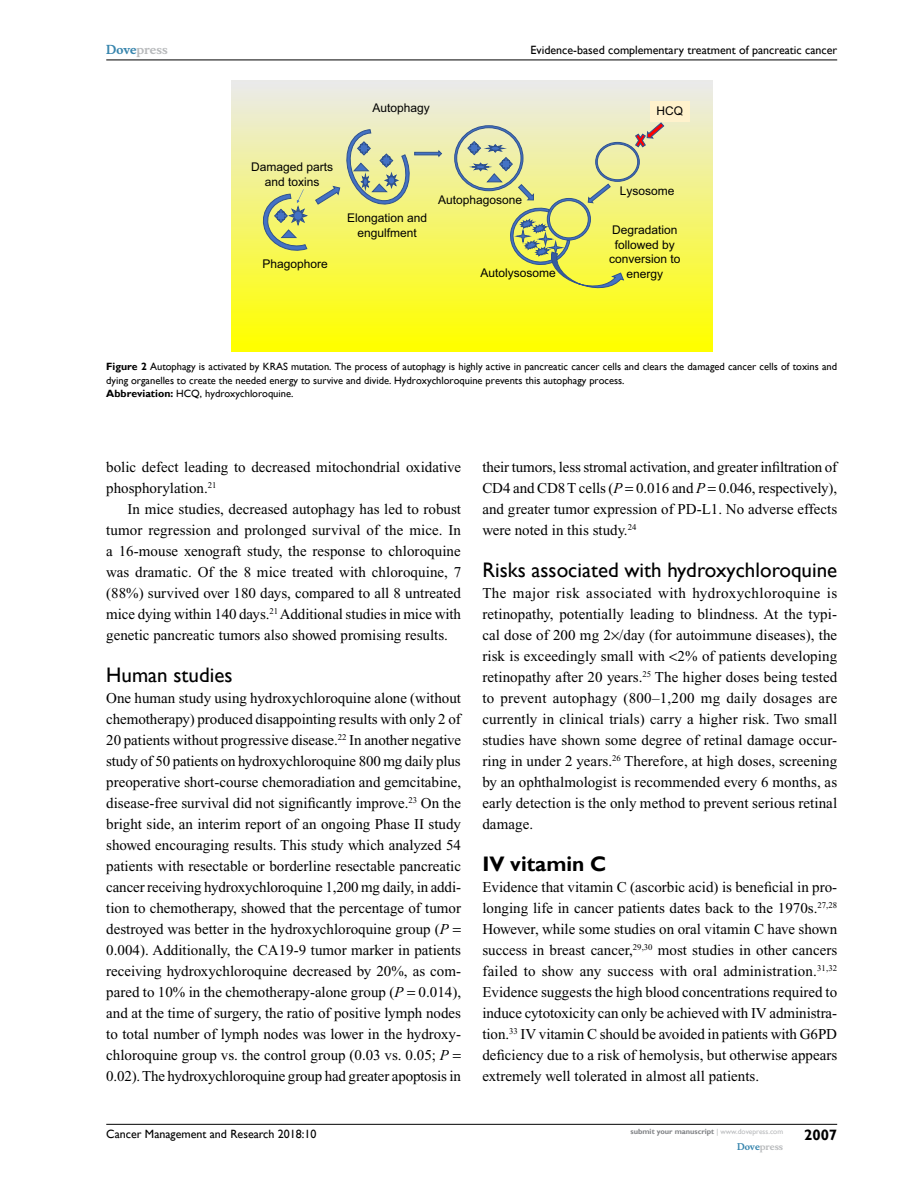
<style>
.page{position:relative;width:918px;height:1188px;background:#fff}
.page>*{position:absolute;margin:0;border:0;box-sizing:border-box;transform-origin:0 0}
.t1{font:21px "Gill Sans";color:#000}
.t2{font:700 21px "Gill Sans";color:#000}
.t3{font:15px/21px "Times New Roman";color:#000;text-align:justify}
.t4{font:700 15px "Gill Sans";color:#000}
.t5{font:12px/14.4px "Arial";color:#000;text-align:center}
.t6{font:12px "Gill Sans";color:#000}
.t7{font:700 12px "Musee";color:#b8babc}
.t8{font:10.5px/13.5px "Gill Sans";color:#000}
.t9{font:700 9px "Musee";color:#b8babc}
.t10{font:700 7.5px "Gill Sans";color:#808285}
.s1{color:#3785ad}
.s2{font-weight:700}
.s3{font-style:italic}
.s4{font-weight:400;color:#b8babc}
</style>
<div class="page">
<hr style="left:106px;top:1124px;width:731px;height:1px;background:#000">
<hr style="left:106px;top:60px;width:731px;height:1px;background:#000">
<div style="left:231px;top:81px;width:481px;height:270px;background:linear-gradient(to bottom,#eaeaec,#ff0)"></div>
<svg style="left:315px;top:129px;width:127px;height:80px;background:#d5db9f"></svg>
<div style="left:650px;top:101px;width:40px;height:21px;background:#fff2cc"></div>
<svg style="left:454px;top:122px;width:210px;height:168px;background:#e1e47e"></svg>
<svg style="left:259px;top:189px;width:48px;height:65px;background:#c1cc7f"></svg>
<p class="t7" style="left:106px;top:43px;width:63px"><span class="s1">Dove</span>press</p>
<p class="t5" style="left:372px;top:101px;width:59px">Autophagy</p>
<p class="t6" style="left:531px;top:43px;width:308px">Evidence-based complementary treatment of pancreatic cancer</p>
<p class="t5" style="left:657px;top:103px;width:28px">HCQ</p>
<p class="t5" style="left:251px;top:160px;width:84px">Damaged parts and toxins</p>
<p class="t5" style="left:262px;top:256px;width:67px">Phagophore</p>
<p class="t5" style="left:347px;top:211px;width:82px">Elongation and engulfment</p>
<p class="t5" style="left:438px;top:193px;width:86px">Autophagosone</p>
<p class="t5" style="left:480px;top:265px;width:77px">Autolysosome</p>
<p class="t5" style="left:620px;top:183px;width:56px">Lysosome</p>
<p class="t5" style="left:609px;top:223px;width:73px">Degradation followed by conversion to energy</p>
<p class="t8" style="left:106px;top:360px;width:732px"><span class="s2">Figure 2</span> Autophagy is activated by KRAS mutation. The process of autophagy is highly active in pancreatic cancer cells and clears the damaged cancer cells of toxins and dying organelles to create the needed energy to survive and divide. Hydroxychloroquine prevents this autophagy process.<br><span class="s2">Abbreviation:</span> HCQ, hydroxychloroquine.</p>
<p class="t3" style="left:106px;top:456px;width:356px">bolic defect leading to decreased mitochondrial oxidative phosphorylation.<sup>21</sup></p>
<p class="t3" style="left:106px;top:498px;width:357px;text-indent:21px">In mice studies, decreased autophagy has led to robust tumor regression and prolonged survival of the mice. In a 16-mouse xenograft study, the response to chloroquine was dramatic. Of the 8 mice treated with chloroquine, 7 (88%) survived over 180 days, compared to all 8 untreated mice dying within 140 days.<sup>21</sup> Additional studies in mice with genetic pancreatic tumors also showed promising results.</p>
<h1 class="t1" style="left:106px;top:662px;width:128px">Human studies</h1>
<p class="t3" style="left:106px;top:687px;width:356px;text-align:left">One human study using hydroxychloroquine alone (without chemotherapy) produced disappointing results with only 2 of 20 patients without progressive disease.<sup>22</sup> In another negative study of 50 patients on hydroxychloroquine 800 mg daily plus preoperative short-course chemoradiation and gemcitabine, disease-free survival did not significantly improve.<sup>23</sup> On the bright side, an interim report of an ongoing Phase II study showed encouraging results. This study which analyzed 54 patients with resectable or borderline resectable pancreatic cancer receiving hydroxychloroquine 1,200 mg daily, in addi&shy;tion to chemotherapy, showed that the percentage of tumor destroyed was better in the hydroxychloroquine group (<span class="s3">P </span>0.004). Additionally, the CA19-9 tumor marker in patients receiving hydroxychloroquine decreased by 20%, as com&shy;pared to 10% in the chemotherapy-alone group (<span class="s3">P</span> 0.014), and at the time of surgery, the ratio of positive lymph nodes to total number of lymph nodes was lower in the hydroxy&shy;chloroquine group vs. the control group (0.03 vs. 0.05; <span class="s3">P </span>0.02). The hydroxychloroquine group had greater apoptosis in</p>
<p class="t3" style="left:482px;top:456px;width:356px">their tumors, less stromal activation, and greater infiltration of CD4 and CD8 T cells (<span class="s3">P</span> 0.016 and <span class="s3">P</span> 0.046, respectively), and greater tumor expression of PD-L1. No adverse effects were noted in this study.<sup>24</sup></p>
<h1 class="t1" style="left:482px;top:557px;width:356px">Risks associated with hydroxychloroquine</h1>
<p class="t3" style="left:482px;top:582px;width:357px">The major risk associated with hydroxychloroquine is retinopathy, potentially leading to blindness. At the typi&shy;cal dose of 200 mg 2 /day (for autoimmune diseases), the risk is exceedingly small with 2% of patients developing retinopathy after 20 years.<sup>25</sup> The higher doses being tested to prevent autophagy (800–1,200 mg daily dosages are currently in clinical trials) carry a higher risk. Two small studies have shown some degree of retinal damage occur&shy;ring in under 2 years.<sup>26</sup> Therefore, at high doses, screening by an ophthalmologist is recommended every 6 months, as early detection is the only method to prevent serious retinal damage.</p>
<h1 class="t2" style="left:482px;top:851px;width:126px">IV vitamin C</h1>
<p class="t3" style="left:482px;top:876px;width:356px">Evidence that vitamin C (ascorbic acid) is beneficial in pro&shy;longing life in cancer patients dates back to the 1970s.<sup>27,28<br></sup>However, while some studies on oral vitamin C have shown success in breast cancer,<sup>29,30</sup> most studies in other cancers failed to show any success with oral administration.<sup>31,32<br></sup>Evidence suggests the high blood concentrations required to induce cytotoxicity can only be achieved with IV administra&shy;tion.<sup>33</sup> IV vitamin C should be avoided in patients with G6PD deficiency due to a risk of hemolysis, but otherwise appears extremely well tolerated in almost all patients.</p>
<p class="t6" style="left:106px;top:1127px;width:212px">Cancer Management and Research 2018:10</p>
<p class="t10" style="left:631px;top:1127px;width:154px">submit your manuscript <span class="s4">| www.dovepress.com</span></p>
<p class="t9" style="left:737px;top:1141px;width:48px"><span class="s1">Dove</span>press</p>
<p class="t4" style="left:804px;top:1126px;width:35px">2007</p>
</div>
